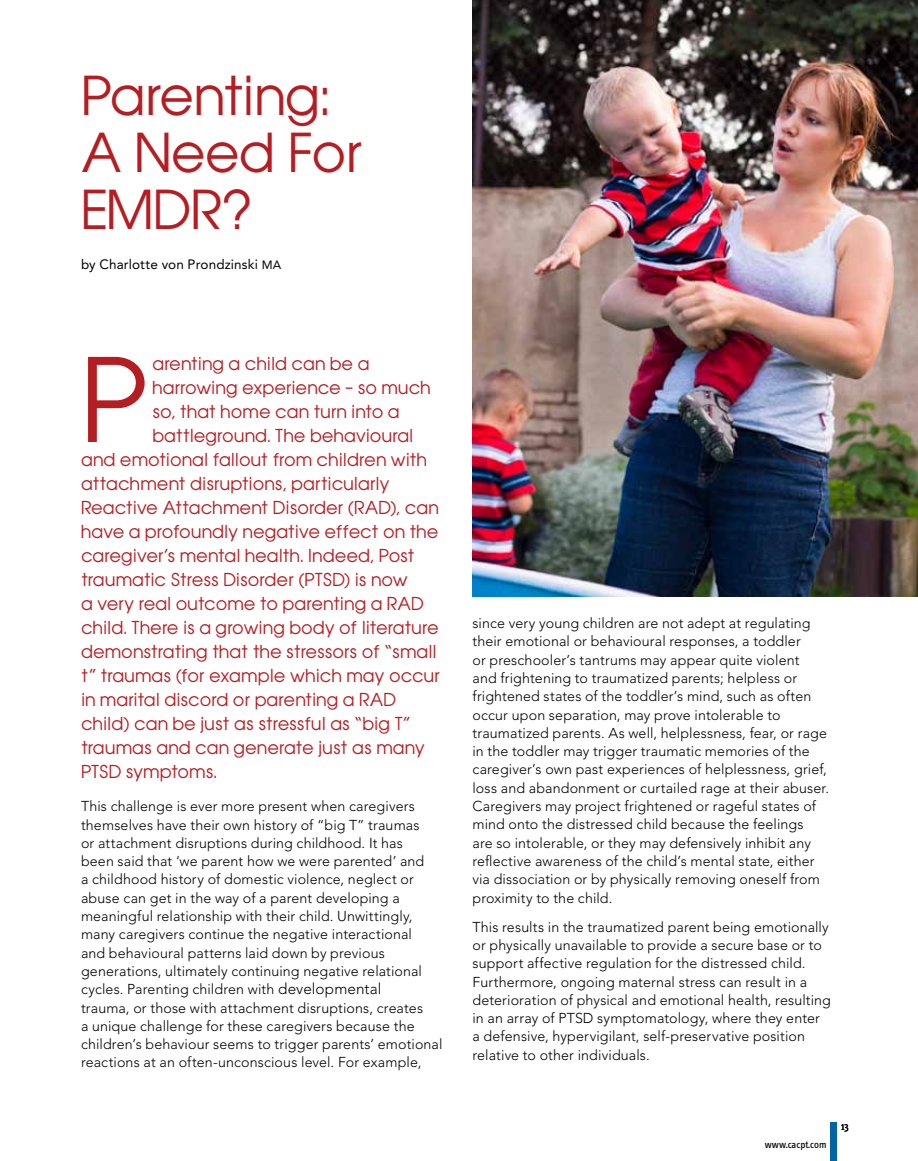
<style>
.page{position:relative;width:918px;height:1161px;background:#fff}
.page>*{position:absolute;margin:0;border:0;box-sizing:border-box;transform-origin:0 0}
.t1{font:107.1px "Avant Garde";color:#b61d22}
.t2{font:49.5px/57px "Avant Garde";letter-spacing:-.01em;color:#b61d22}
.t3{font:16.5px "Avant Garde";color:#b61d22}
.t4{font:300 14.25px/18.3px "Avenir";letter-spacing:.01em;color:#000}
.t5{font:13.5px "Avenir";letter-spacing:.01em;color:#000}
.t6{font:10.5px "Info Text";color:#000}
.s1{font-size:12px}
.s2{font-size:15.3px}
</style>
<div class="page">
<div style="left:831px;top:1122px;width:6px;height:39px;background:#0064a6"></div>
<img style="left:472px;top:0;width:446px;height:597px">
<h2 class="t2" style="left:81px;top:67px;width:283px">Parenting:<br>A Need For<br>EMDR?</h2>
<p class="t5" style="left:81px;top:256px;width:202px">by Charlotte von Prondzinski <span class="s1">MA</span></p>
<h1 class="t1" style="left:81px;top:332px;width:69px">P</h1>
<p class="t3" style="left:152px;top:353px;width:219px">arenting a child can be a</p>
<p class="t3" style="left:152px;top:377px;width:280px">harrowing experience – so much</p>
<p class="t3" style="left:152px;top:401px;width:249px">so, that home can turn into a</p>
<p class="t3" style="left:152px;top:425px;width:262px">battleground. The behavioural</p>
<p class="t3" style="left:81px;top:449px;width:347px">and emotional fallout from children with</p>
<p class="t3" style="left:81px;top:473px;width:310px">attachment disruptions, particularly</p>
<p class="t3" style="left:81px;top:497px;width:359px">Reactive Attachment Disorder (RAD), can</p>
<p class="t3" style="left:81px;top:521px;width:359px">have a profoundly negative effect on the</p>
<p class="t3" style="left:81px;top:545px;width:335px">caregiver’s mental health. Indeed, Post</p>
<p class="t3" style="left:81px;top:569px;width:329px">traumatic Stress Disorder (PTSD) is now</p>
<p class="t3" style="left:81px;top:593px;width:344px">a very real outcome to parenting a RAD</p>
<p class="t3" style="left:81px;top:617px;width:359px">child. There is a growing body of literature</p>
<p class="t3" style="left:81px;top:641px;width:357px">demonstrating that the stressors of “small</p>
<p class="t3" style="left:81px;top:665px;width:361px">t” traumas (for example which may occur</p>
<p class="t3" style="left:81px;top:689px;width:316px">in marital discord or parenting a RAD</p>
<p class="t3" style="left:81px;top:713px;width:330px">child) can be just as stressful as “big T”</p>
<p class="t3" style="left:81px;top:737px;width:345px">traumas and can generate just as many</p>
<p class="t3" style="left:81px;top:761px;width:137px">PTSD symptoms.</p>
<p class="t4" style="left:81px;top:797px;width:363px">This challenge is ever more present when caregivers themselves have their own history of “big T” traumas<br>or attachment disruptions during childhood. It has<br>been said that ‘we parent how we were parented’ and<br>a childhood history of domestic violence, neglect or abuse can get in the way of a parent developing a meaningful relationship with their child. Unwittingly, many caregivers continue the negative interactional<br>and behavioural patterns laid down by previous generations, ultimately continuing negative relational cycles. Parenting children with <span class="s2">developmental<br></span>trauma, or those with attachment disruptions, creates<br>a unique challenge for these caregivers because the children’s behaviour seems to trigger parents’ emotional reactions at an often-unconscious level. For example,</p>
<p class="t4" style="left:473px;top:614px;width:358px">since very young children are not adept at regulating their emotional or behavioural responses, a toddler<br>or preschooler’s tantrums may appear quite violent<br>and frightening to traumatized parents; helpless or frightened states of the toddler’s mind, such as often occur upon separation, may prove intolerable to traumatized parents. As well, helplessness, fear, or rage in the toddler may trigger traumatic memories of the caregiver’s own past experiences of helplessness, grief, loss and abandonment or curtailed rage at their abuser.<br>Caregivers may project frightened or rageful states of mind onto the distressed child because the feelings<br>are so intolerable, or they may defensively inhibit any reflective awareness of the child’s mental state, either via dissociation or by physically removing oneself from proximity to the child.</p>
<p class="t4" style="left:473px;top:918px;width:360px">This results in the traumatized parent being emotionally or physically unavailable to provide a secure base or to support affective regulation for the distressed child.<br>Furthermore, ongoing maternal stress can result in a deterioration of physical and emotional health, resulting in an array of PTSD symptomatology, where they enter<br>a defensive, hypervigilant, self-preservative position relative to other individuals.</p>
<p class="t6" style="left:765px;top:1138px;width:63px">www.cacpt.com</p>
<p class="t6" style="left:841px;top:1121px;width:9px">13</p>
</div>
